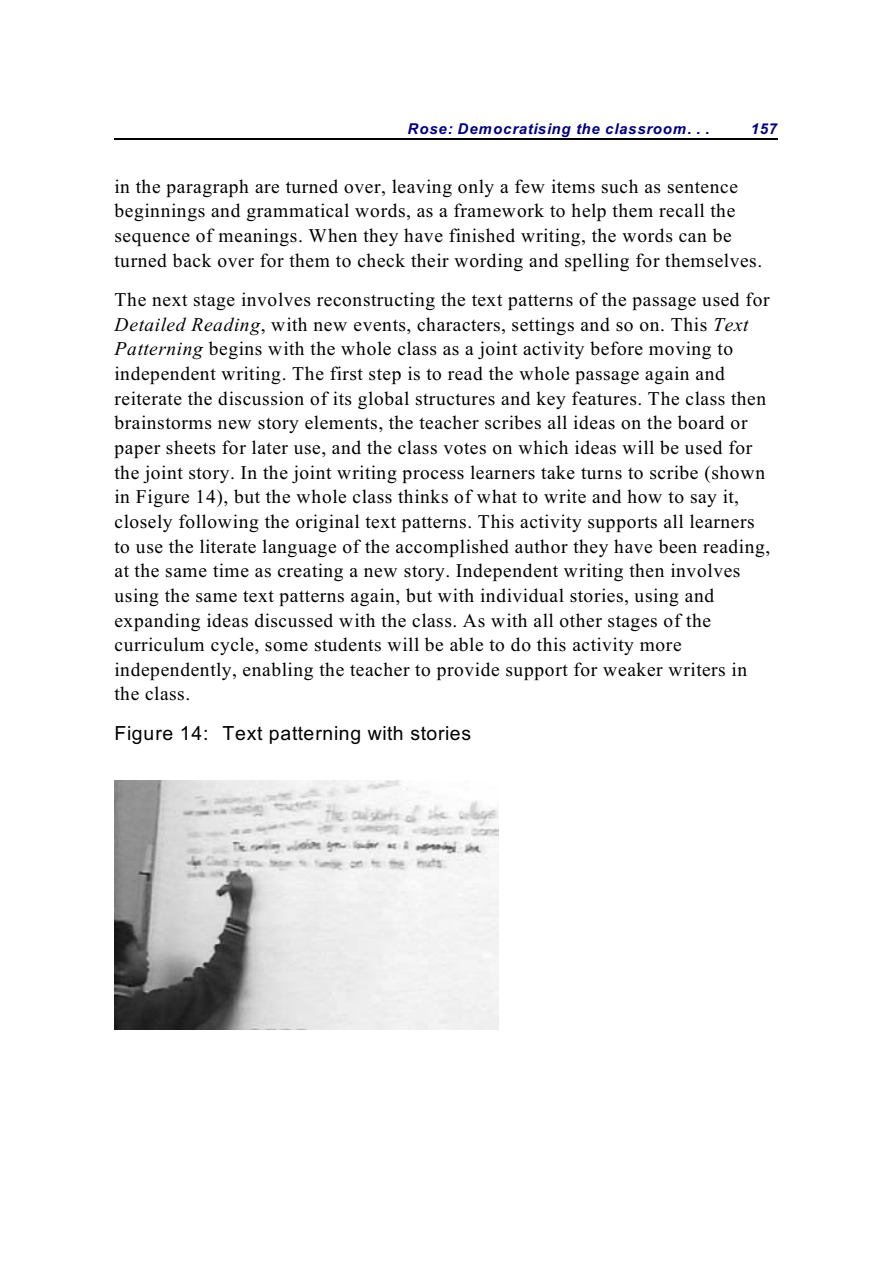
<style>
.page{position:relative;width:894px;height:1263px;background:#fff}
.page>*{position:absolute;margin:0;border:0;box-sizing:border-box;transform-origin:0 0}
.t1{font:19.5px/24.6px "Times New Roman";letter-spacing:.03em;color:#000}
.t2{font:19.5px "Arial";letter-spacing:.035em;color:#000}
.t3{font:italic 700 15px "Arial";letter-spacing:.06em;color:#000080}
.s1{font-style:italic}
</style>
<div class="page">
<hr style="left:114px;top:138px;width:664px;height:1px;background:#000">
<img style="left:114px;top:780px;width:384px;height:250px">
<p class="t3" style="left:408px;top:123px;width:304px">Rose: Democratising the classroom. . .</p>
<p class="t3" style="left:751px;top:123px;width:28px">157</p>
<p class="t1" style="left:114px;top:176px;width:649px">in the paragraph are turned over, leaving only a few items such as sentence beginnings and grammatical words, as a framework to help them recall the sequence of meanings. When they have finished writing, the words can be turned back over for them to check their wording and spelling for themselves.</p>
<p class="t1" style="left:114px;top:289px;width:658px">The next stage involves reconstructing the text patterns of the passage used for <span class="s1">Detailed Reading</span>, with new events, characters, settings and so on. This <span class="s1">Text Patterning</span> begins with the whole class as a joint activity before moving to independent writing. The first step is to read the whole passage again and reiterate the discussion of its global structures and key features. The class then brainstorms new story elements, the teacher scribes all ideas on the board or paper sheets for later use, and the class votes on which ideas will be used for the joint story. In the joint writing process learners take turns to scribe (shown in Figure 14), but the whole class thinks of what to write and how to say it, closely following the original text patterns. This activity supports all learners to use the literate language of the accomplished author they have been reading, at the same time as creating a new story. Independent writing then involves using the same text patterns again, but with individual stories, using and expanding ideas discussed with the class. As with all other stages of the curriculum cycle, some students will be able to do this activity more independently, enabling the teacher to provide support for weaker writers in the class.</p>
<p class="t2" style="left:114px;top:726px;width:358px">Figure 14: Text patterning with stories</p>
</div>
